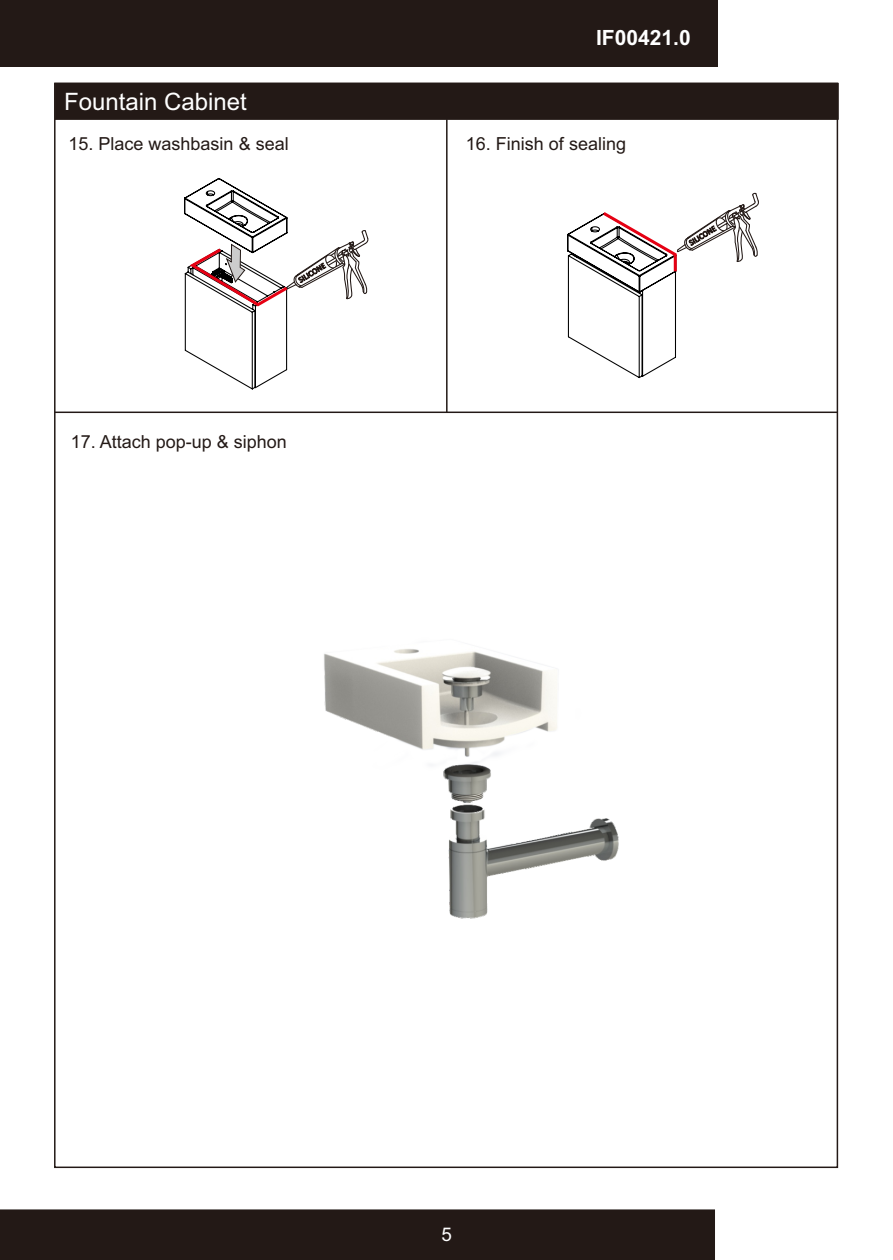
<style>
.page{position:relative;width:893px;height:1260px;background:#fff}
.page>*{position:absolute;margin:0;border:0;box-sizing:border-box;transform-origin:0 0}
.t1{font:24px "Arial";color:#fff}
.t2{font:700 21px "Arial";color:#fff}
.t3{font:18.9px "Arial";color:#fff}
.t4{font:18px "Arial";color:#231916}
</style>
<div class="page">
<div style="left:0;top:1209px;width:715px;height:51px;background:#231916"></div>
<div style="left:0;top:0;width:717px;height:67px;background:#231916"></div>
<div style="left:55px;top:83px;width:784px;height:37px;background:#231916"></div>
<hr style="left:446px;top:119px;width:1px;height:293px;background:#231916">
<hr style="left:55px;top:412px;width:782px;height:1px;background:#231916">
<svg style="left:184px;top:178px;width:185px;height:212px"></svg>
<svg style="left:567px;top:192px;width:192px;height:187px"></svg>
<img style="left:324px;top:649px;width:295px;height:270px">
<p class="t2" style="left:596px;top:30px;width:96px">IF00421.0</p>
<h1 class="t1" style="left:64px;top:93px;width:184px">Fountain Cabinet</h1>
<p class="t4" style="left:68px;top:137px;width:222px">15. Place washbasin &amp; seal</p>
<p class="t4" style="left:466px;top:137px;width:162px">16. Finish of sealing</p>
<p class="t4" style="left:71px;top:435px;width:218px">17. Attach pop-up &amp; siphon</p>
<p class="t3" style="left:441px;top:1227px;width:12px">5</p>
</div>
